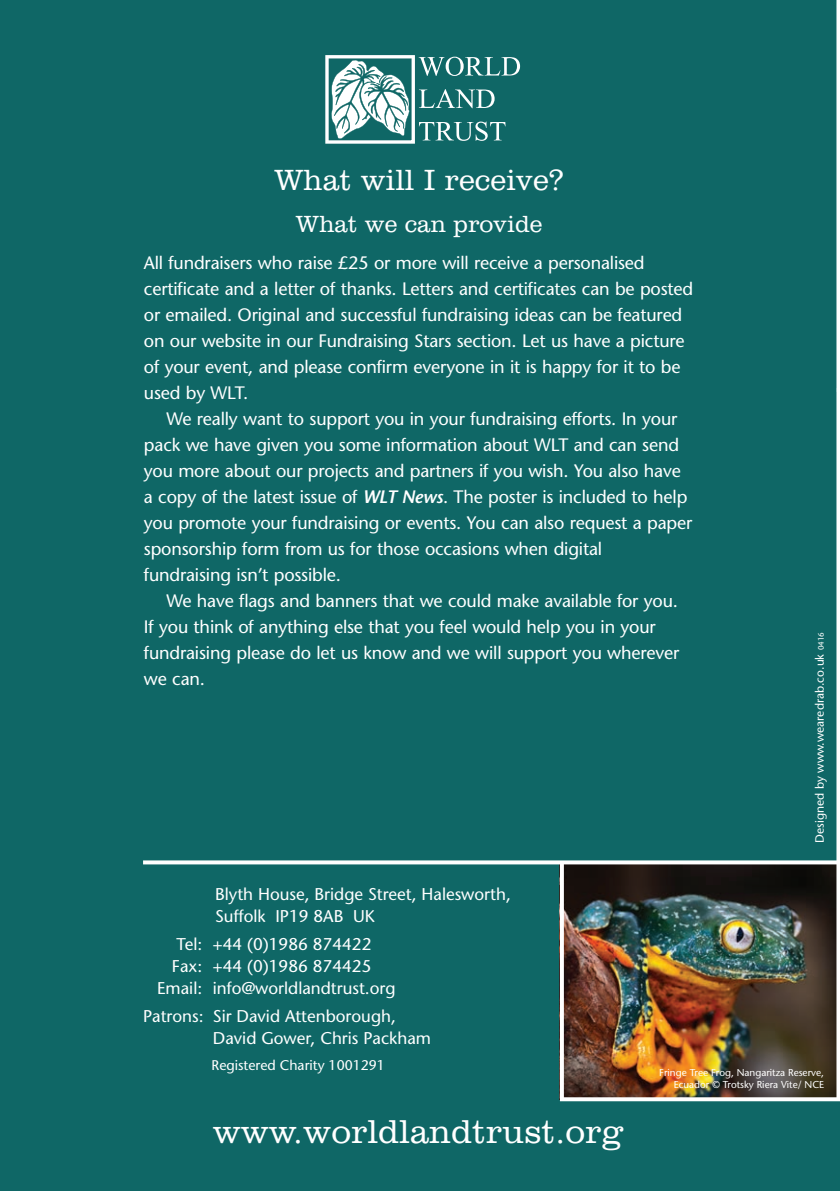
<style>
.page{position:relative;width:840px;height:1191px;background:#fff}
.page>*{position:absolute;margin:0;border:0;box-sizing:border-box;transform-origin:0 0}
.t1{font:300 34px "Clarendon BT";color:#fff}
.t2{font:300 30px "Clarendon BT";color:#fff}
.t3{font:300 24px "Clarendon BT";color:#fff}
.t4{font:18px/26px "Stone Sans";letter-spacing:-.01em;color:#fff}
.t5{font:17px/22px "Stone Sans";color:#fff}
.t6{font:14px "Stone Sans";color:#fff}
.t7{font:12px "Stone Sans";color:#fff}
.t8{font:10px/12px "Stone Sans";color:#fff;text-align:right}
.s1{font-weight:600;font-style:italic}
.s2{font-size:8px}
</style>
<div class="page">
<div style="left:0;top:0;width:839px;height:1191px;background:#0f6766"></div>
<svg style="left:325px;top:55px;width:195px;height:89px"></svg>
<img style="left:563px;top:864px;width:273px;height:233px">
<svg style="left:559px;top:1097px;width:277px;height:4px"></svg>
<svg style="left:559px;top:864px;width:4px;height:234px"></svg>
<svg style="left:143px;top:860px;width:693px;height:4px;background:#e5eeee"></svg>
<hr style="left:836px;top:0;width:3px;height:1101px;background:#fff">
<h2 class="t2" style="left:274px;top:170px;width:291px">What will I receive?</h2>
<h3 class="t3" style="left:296px;top:215px;width:248px">What we can provide</h3>
<p class="t4" style="left:144px;top:252px;width:550px">All fundraisers who raise £25 or more will receive a personalised certificate and a letter of thanks. Letters and certificates can be posted or emailed. Original and successful fundraising ideas can be featured on our website in our Fundraising Stars section. Let us have a picture of your event, and please confirm everyone in it is happy for it to be used by WLT.</p>
<p class="t4" style="left:144px;top:407px;width:549px;text-indent:23px">We really want to support you in your fundraising efforts. In your pack we have given you some information about WLT and can send you more about our projects and partners if you wish. You also have a copy of the latest issue of <span class="s1">WLT News</span>. The poster is included to help you promote your fundraising or events. You can also request a paper sponsorship form from us for those occasions when digital fundraising isn’t possible.</p>
<p class="t4" style="left:144px;top:589px;width:536px;text-indent:23px">We have flags and banners that we could make available for you.<br>If you think of anything else that you feel would help you in your fundraising please do let us know and we will support you wherever we can.</p>
<p class="t7" style="left:814px;top:842px;width:212px;rotate:-90deg">Designed by www.wearedrab.co.uk <span class="s2">0416</span></p>
<p class="t5" style="left:215px;top:884px;width:297px">Blyth House, Bridge Street, Halesworth,<br>Suffolk IP19 8AB UK</p>
<p class="t5" style="left:157px;top:934px;width:240px;text-align:center">Tel: +44 (0)1986 874422<br>Fax: +44 (0)1986 874425<br>Email: info@worldlandtrust.org</p>
<p class="t5" style="left:213px;top:1006px;width:219px;text-indent:-70px">Patrons: Sir David Attenborough,<br>David Gower, Chris Packham</p>
<p class="t6" style="left:211px;top:1059px;width:175px">Registered Charity 1001291</p>
<h1 class="t1" style="left:213px;top:1120px;width:412px">www.worldlandtrust.org</h1>
<p class="t8" style="left:659px;top:1067px;width:166px">Fringe Tree Frog, Nangaritza Reserve,<br>Ecuador © Trotsky Riera Vite/ NCE</p>
</div>
